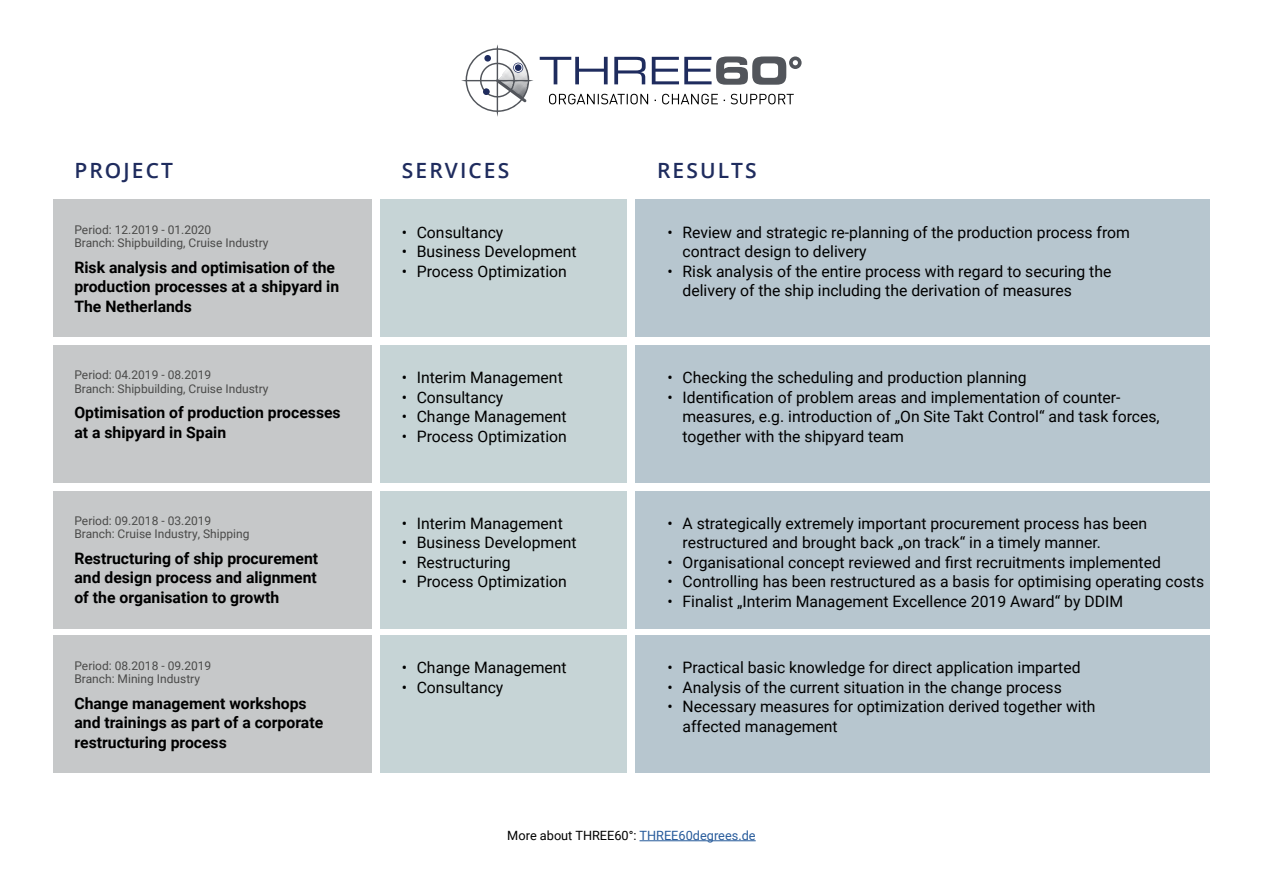
<style>
.page{position:relative;width:1263px;height:893px;background:#fff}
.page>*{position:absolute;margin:0;border:0;box-sizing:border-box;transform-origin:0 0}
.t1{font:600 21px "Open Sans";letter-spacing:.1em;color:#1f2c5e}
.t2{font:15.75px/19.5px "Roboto";color:#000}
.t3{font:700 15.75px/19.5px "Roboto";color:#000}
.t4{font:12.75px "Roboto";color:#000}
.t5{font:12px/13.5px "Roboto";color:#4a4a49}
.s1{color:#275b9b}
</style>
<div class="page">
<div style="left:53px;top:200px;width:319px;height:137px;background:#c6c8c9"></div>
<div style="left:381px;top:200px;width:246px;height:137px;background:#c6d4d6"></div>
<div style="left:53px;top:345px;width:319px;height:138px;background:#c6c8c9"></div>
<div style="left:381px;top:345px;width:246px;height:138px;background:#c6d4d6"></div>
<div style="left:53px;top:491px;width:319px;height:137px;background:#c6c8c9"></div>
<div style="left:381px;top:491px;width:246px;height:137px;background:#c6d4d6"></div>
<div style="left:53px;top:636px;width:319px;height:137px;background:#c6c8c9"></div>
<div style="left:381px;top:636px;width:246px;height:137px;background:#c6d4d6"></div>
<div style="left:636px;top:200px;width:574px;height:137px;background:#b7c6cf"></div>
<div style="left:636px;top:345px;width:574px;height:138px;background:#b7c6cf"></div>
<div style="left:636px;top:491px;width:574px;height:137px;background:#b7c6cf"></div>
<div style="left:636px;top:636px;width:574px;height:137px;background:#b7c6cf"></div>
<svg style="left:549px;top:94px;width:245px;height:10px"></svg>
<svg style="left:540px;top:56px;width:261px;height:29px"></svg>
<svg style="left:461px;top:45px;width:72px;height:72px"></svg>
<div style="left:515px;top:64px;width:6px;height:7px;background:#1f2c5e;border-radius:50%"></div>
<div style="left:484px;top:55px;width:7px;height:7px;background:#1f2c5e;border-radius:50%"></div>
<div style="left:483px;top:88px;width:7px;height:7px;background:#1f2c5e;border-radius:50%"></div>
<hr style="left:639px;top:840px;width:117px;height:1px;background:#275b9b">
<h1 class="t1" style="left:74px;top:156px;width:100px">PROJECT</h1>
<h1 class="t1" style="left:402px;top:156px;width:109px">SERVICES</h1>
<h1 class="t1" style="left:657px;top:156px;width:101px">RESULTS</h1>
<p class="t5" style="left:74px;top:222px;width:196px">Period: 12.2019 - 01.2020<br>Branch: Shipbuilding, Cruise Industry</p>
<p class="t3" style="left:74px;top:257px;width:266px">Risk analysis and optimisation of the production processes at a shipyard in<br>The Netherlands</p>
<p class="t5" style="left:74px;top:368px;width:196px">Period: 04.2019 - 08.2019<br>Branch: Shipbuilding, Cruise Industry</p>
<p class="t3" style="left:74px;top:402px;width:268px">Optimisation of production processes at a shipyard in Spain</p>
<p class="t5" style="left:74px;top:513px;width:176px">Period: 09.2018 - 03.2019<br>Branch: Cruise Industry, Shipping</p>
<p class="t3" style="left:74px;top:548px;width:245px;text-align:justify">Restructuring of ship procurement and design process and alignment of the organisation to growth</p>
<p class="t5" style="left:74px;top:658px;width:138px">Period: 08.2018 - 09.2019<br>Branch: Mining Industry</p>
<p class="t3" style="left:74px;top:693px;width:250px">Change management workshops and trainings as part of a corporate restructuring process</p>
<p class="t2" style="left:402px;top:222px;width:103px">• Consultancy</p>
<p class="t2" style="left:402px;top:241px;width:176px">• Business Development</p>
<p class="t2" style="left:402px;top:261px;width:166px">• Process Optimization</p>
<p class="t2" style="left:402px;top:367px;width:162px">• Interim Management</p>
<p class="t2" style="left:402px;top:387px;width:103px">• Consultancy</p>
<p class="t2" style="left:402px;top:406px;width:166px">• Change Management</p>
<p class="t2" style="left:402px;top:426px;width:166px">• Process Optimization</p>
<p class="t2" style="left:402px;top:513px;width:162px">• Interim Management</p>
<p class="t2" style="left:402px;top:532px;width:176px">• Business Development</p>
<p class="t2" style="left:402px;top:552px;width:110px">• Restructuring</p>
<p class="t2" style="left:402px;top:571px;width:166px">• Process Optimization</p>
<p class="t2" style="left:402px;top:657px;width:166px">• Change Management</p>
<p class="t2" style="left:402px;top:677px;width:103px">• Consultancy</p>
<p class="t2" style="left:682px;top:222px;width:449px;text-indent:-15px">• Review and strategic re-planning of the production process from contract design to delivery</p>
<p class="t2" style="left:682px;top:261px;width:430px;text-indent:-15px">• Risk analysis of the entire process with regard to securing the delivery of the ship including the derivation of measures</p>
<p class="t2" style="left:668px;top:367px;width:361px">• Checking the scheduling and production planning</p>
<p class="t2" style="left:682px;top:387px;width:479px;text-indent:-15px">• Identification of problem areas and implementation of counter&shy;measures, e.g. introduction of „On Site Takt Control“ and task forces, together with the shipyard team</p>
<p class="t2" style="left:682px;top:513px;width:466px;text-indent:-15px">• A strategically extremely important procurement process has been restructured and brought back „on track“ in a timely manner.</p>
<p class="t2" style="left:668px;top:552px;width:495px">• Organisational concept reviewed and first recruitments implemented</p>
<p class="t2" style="left:668px;top:571px;width:538px">• Controlling has been restructured as a basis for optimising operating costs</p>
<p class="t2" style="left:668px;top:591px;width:457px">• Finalist „Interim Management Excellence 2019 Award“ by DDIM</p>
<p class="t2" style="left:668px;top:657px;width:414px">• Practical basic knowledge for direct application imparted</p>
<p class="t2" style="left:668px;top:677px;width:396px">• Analysis of the current situation in the change process</p>
<p class="t2" style="left:682px;top:696px;width:415px;text-indent:-15px">• Necessary measures for optimization derived together with affected management</p>
<p class="t4" style="left:507px;top:826px;width:250px">More about THREE60°: <span class="s1">THREE60degrees.de</span></p>
</div>
